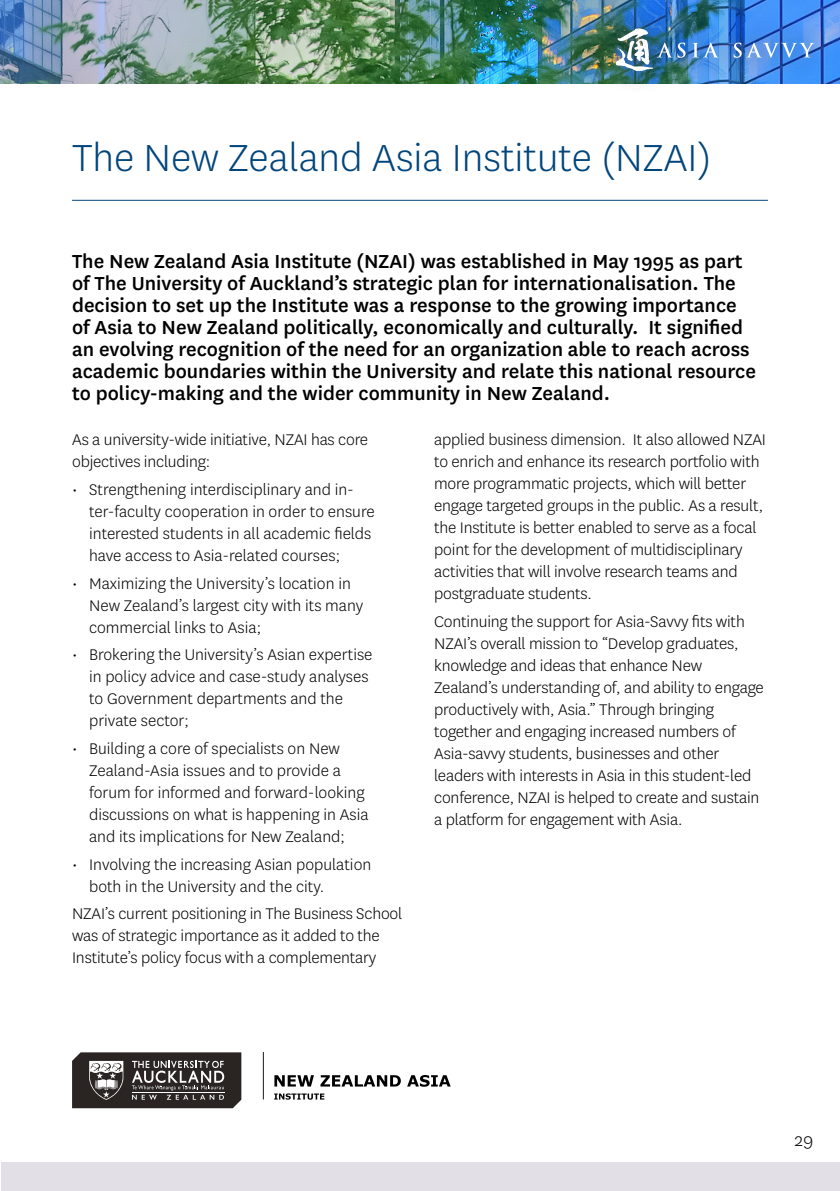
<style>
.page{position:relative;width:840px;height:1191px;background:#fff}
.page>*{position:absolute;margin:0;border:0;box-sizing:border-box;transform-origin:0 0}
.t1{font:300 44px "National";color:#00457c}
.t2{font:500 22px/22px "National";color:#000}
.t3{font:300 20px "National";color:#000}
.t4{font:300 18px/22px "National";letter-spacing:-.01em;color:#000}
</style>
<div class="page">
<div style="left:1px;top:1162px;width:838px;height:29px;background:#e2e0e6"></div>
<img style="left:0;top:0;width:839px;height:84px">
<div style="left:593px;top:4px;width:241px;height:90px;background:#23243d;opacity:.75"></div>
<img style="left:615px;top:28px;width:70px;height:43px">
<svg style="left:692px;top:43px;width:26px;height:14px"></svg>
<svg style="left:733px;top:43px;width:81px;height:15px"></svg>
<hr style="left:263px;top:1052px;width:1px;height:47px;background:#2a2522">
<svg style="left:72px;top:1052px;width:169px;height:56px;background:#4f4b48"></svg>
<svg style="left:274px;top:1075px;width:40px;height:11px"></svg>
<svg style="left:320px;top:1075px;width:80px;height:11px"></svg>
<svg style="left:407px;top:1075px;width:43px;height:11px"></svg>
<svg style="left:274px;top:1093px;width:50px;height:6px"></svg>
<hr style="left:72px;top:200px;width:695px;height:1px;background:#00457c">
<h1 class="t1" style="left:72px;top:131px;width:640px">The New Zealand Asia Institute (NZAI)</h1>
<p class="t2" style="left:72px;top:249px;width:685px">The New Zealand Asia Institute (NZAI) was established in May 1995 as part of The University of Auckland’s strategic plan for internationalisation. The decision to set up the Institute was a response to the growing importance of Asia to New Zealand politically, economically and culturally. It signified an evolving recognition of the need for an organization able to reach across academic boundaries within the University and relate this national resource to policy-making and the wider community in New Zealand.</p>
<p class="t4" style="left:72px;top:428px;width:297px">As a university-wide initiative, NZAI has core objectives including:</p>
<p class="t4" style="left:89px;top:478px;width:287px;text-indent:-17px">• Strengthening interdisciplinary and in&shy;ter-faculty cooperation in order to ensure interested students in all academic fields have access to Asia-related courses;</p>
<p class="t4" style="left:89px;top:571px;width:275px;text-indent:-17px">• Maximizing the University’s location in<br>New Zealand’s largest city with its many commercial links to Asia;</p>
<p class="t4" style="left:89px;top:643px;width:285px;text-indent:-17px">• Brokering the University’s Asian expertise in policy advice and case-study analyses to Government departments and the private sector;</p>
<p class="t4" style="left:89px;top:737px;width:281px;text-indent:-17px">• Building a core of specialists on New Zealand-Asia issues and to provide a forum for informed and forward-looking discussions on what is happening in Asia and its implications for New Zealand;</p>
<p class="t4" style="left:89px;top:852px;width:283px;text-indent:-17px">• Involving the increasing Asian population both in the University and the city.</p>
<p class="t4" style="left:72px;top:902px;width:331px">NZAI’s current positioning in The Business School was of strategic importance as it added to the<br>Institute’s policy focus with a complementary</p>
<p class="t4" style="left:434px;top:428px;width:333px">applied business dimension. It also allowed NZAI to enrich and enhance its research portfolio with more programmatic projects, which will better engage targeted groups in the public. As a result, the Institute is better enabled to serve as a focal point for the development of multidisciplinary activities that will involve research teams and postgraduate students.</p>
<p class="t4" style="left:434px;top:610px;width:331px">Continuing the support for Asia-Savvy fits with NZAI’s overall mission to “Develop graduates, knowledge and ideas that enhance New Zealand’s understanding of, and ability to engage productively with, Asia.” Through bringing together and engaging increased numbers of Asia-savvy students, businesses and other leaders with interests in Asia in this student-led conference, NZAI is helped to create and sustain a platform for engagement with Asia.</p>
<p class="t3" style="left:794px;top:1127px;width:20px">29</p>
</div>
